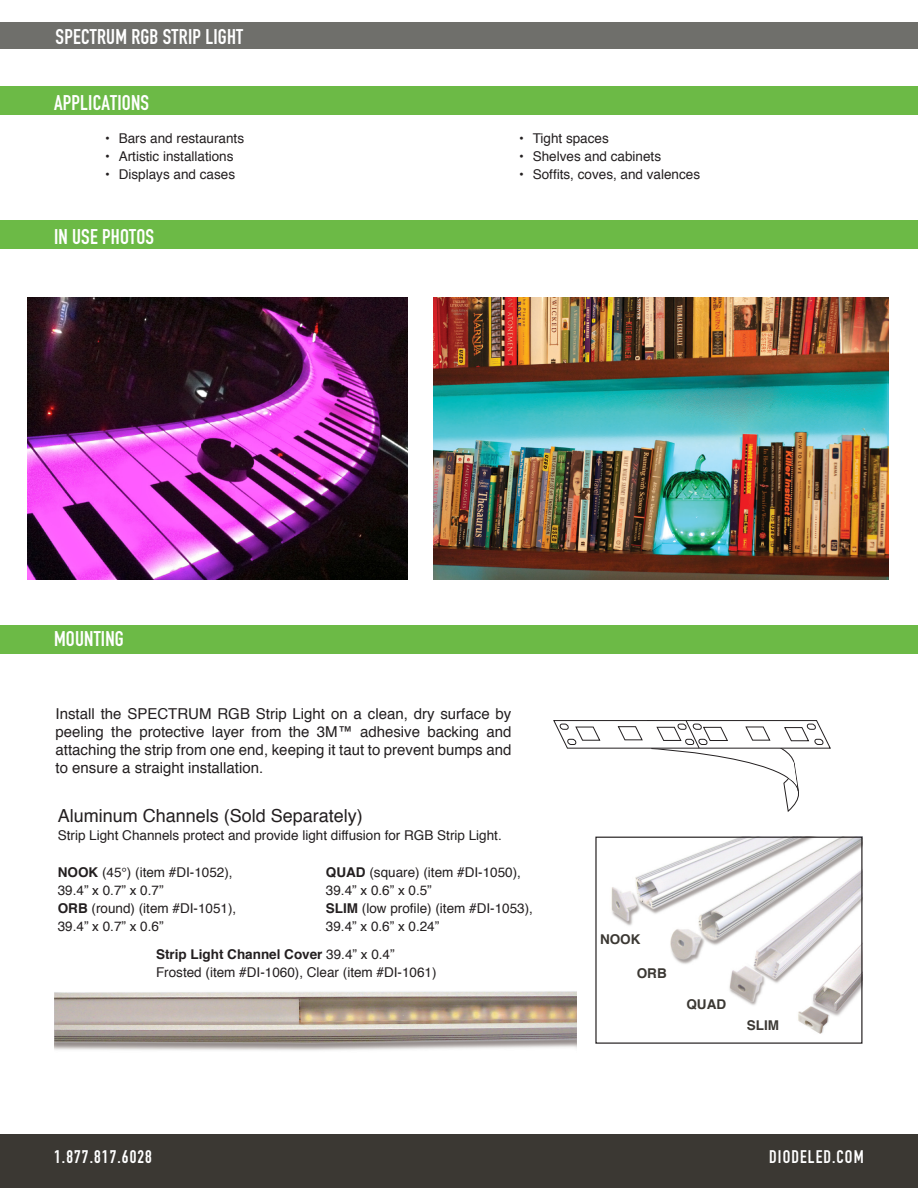
<style>
.page{position:relative;width:918px;height:1188px;background:#fff}
.page>*{position:absolute;margin:0;border:0;box-sizing:border-box;transform-origin:0 0}
.t1{font:21px "DIN Engschrift";letter-spacing:.01em;color:#fff}
.t2{font:18px "Helvetica";color:#231f20}
.t3{font:18px "DIN Engschrift";letter-spacing:.06em;color:#fff}
.t4{font:15px/18px "Helvetica";color:#231f20;text-align:justify}
.t5{font:13.5px "Helvetica";color:#231f20}
.t6{font:700 13.5px "Helvetica";color:#231f20}
.t7{font:700 13.5px "Helvetica";color:#3b3833}
.s1{font-weight:700}
.s2{font-weight:400}
</style>
<div class="page">
<div style="left:0;top:1134px;width:918px;height:54px;background:#3b3833"></div>
<div style="left:0;top:22px;width:918px;height:27px;background:#6f6f6b"></div>
<div style="left:0;top:220px;width:918px;height:29px;background:#6cba46"></div>
<div style="left:0;top:625px;width:918px;height:28px;background:#6cba46"></div>
<svg style="left:553px;top:720px;width:278px;height:92px"></svg>
<img style="left:54px;top:991px;width:522px;height:60px">
<div style="left:0;top:86px;width:918px;height:29px;background:#6cba46"></div>
<img style="left:611px;top:839px;width:249px;height:195px">
<div style="left:595px;top:837px;width:267px;height:207px;border:1px solid #231f20"></div>
<img style="left:27px;top:297px;width:380px;height:282px">
<img style="left:434px;top:297px;width:454px;height:282px">
<p class="t1" style="left:56px;top:24px;width:189px">SPECTRUM RGB STRIP LIGHT</p>
<p class="t1" style="left:54px;top:90px;width:97px">APPLICATIONS</p>
<p class="t5" style="left:105px;top:128px;width:140px">• Bars and restaurants</p>
<p class="t5" style="left:105px;top:146px;width:130px">• Artistic installations</p>
<p class="t5" style="left:105px;top:164px;width:131px">• Displays and cases</p>
<p class="t1" style="left:54px;top:224px;width:102px">IN USE PHOTOS</p>
<p class="t5" style="left:519px;top:128px;width:91px">• Tight spaces</p>
<p class="t5" style="left:519px;top:146px;width:143px">• Shelves and cabinets</p>
<p class="t5" style="left:519px;top:164px;width:182px">• Soffits, coves, and valences</p>
<p class="t1" style="left:54px;top:626px;width:71px">MOUNTING</p>
<p class="t4" style="left:56px;top:705px;width:457px">Install the SPECTRUM RGB Strip Light on a clean, dry surface by peeling the protective layer from the 3M™ adhesive backing and attaching the strip from one end, keeping it taut to prevent bumps and to ensure a straight installation.</p>
<p class="t2" style="left:58px;top:802px;width:307px">Aluminum Channels (Sold Separately)</p>
<p class="t5" style="left:58px;top:825px;width:446px">Strip Light Channels protect and provide light diffusion for RGB Strip Light.</p>
<p class="t5" style="left:58px;top:862px;width:176px"><span class="s1">NOOK</span> (45°) (item #DI-1052),</p>
<p class="t5" style="left:58px;top:880px;width:107px">39.4” x 0.7” x 0.7”</p>
<p class="t5" style="left:58px;top:898px;width:180px"><span class="s1">ORB</span> (round) (item #DI-1051),</p>
<p class="t5" style="left:58px;top:916px;width:107px">39.4” x 0.7” x 0.6”</p>
<p class="t5" style="left:326px;top:862px;width:197px"><span class="s1">QUAD</span> (square) (item #DI-1050),</p>
<p class="t5" style="left:326px;top:880px;width:107px">39.4” x 0.6” x 0.5”</p>
<p class="t5" style="left:326px;top:898px;width:209px"><span class="s1">SLIM</span> (low profile) (item #DI-1053),</p>
<p class="t5" style="left:326px;top:916px;width:115px">39.4” x 0.6” x 0.24”</p>
<p class="t6" style="left:156px;top:943px;width:240px">Strip Light Channel Cover <span class="s2">39.4” x 0.4”</span></p>
<p class="t5" style="left:156px;top:962px;width:282px">Frosted (item #DI-1060), Clear (item #DI-1061)</p>
<p class="t7" style="left:600px;top:928px;width:42px">NOOK</p>
<p class="t7" style="left:637px;top:962px;width:31px">ORB</p>
<p class="t7" style="left:686px;top:993px;width:41px">QUAD</p>
<p class="t7" style="left:747px;top:1015px;width:34px">SLIM</p>
<h2 class="t3" style="left:54px;top:1146px;width:99px">1.877.817.6028</h2>
<h2 class="t3" style="left:769px;top:1146px;width:96px">DIODELED.COM</h2>
</div>
